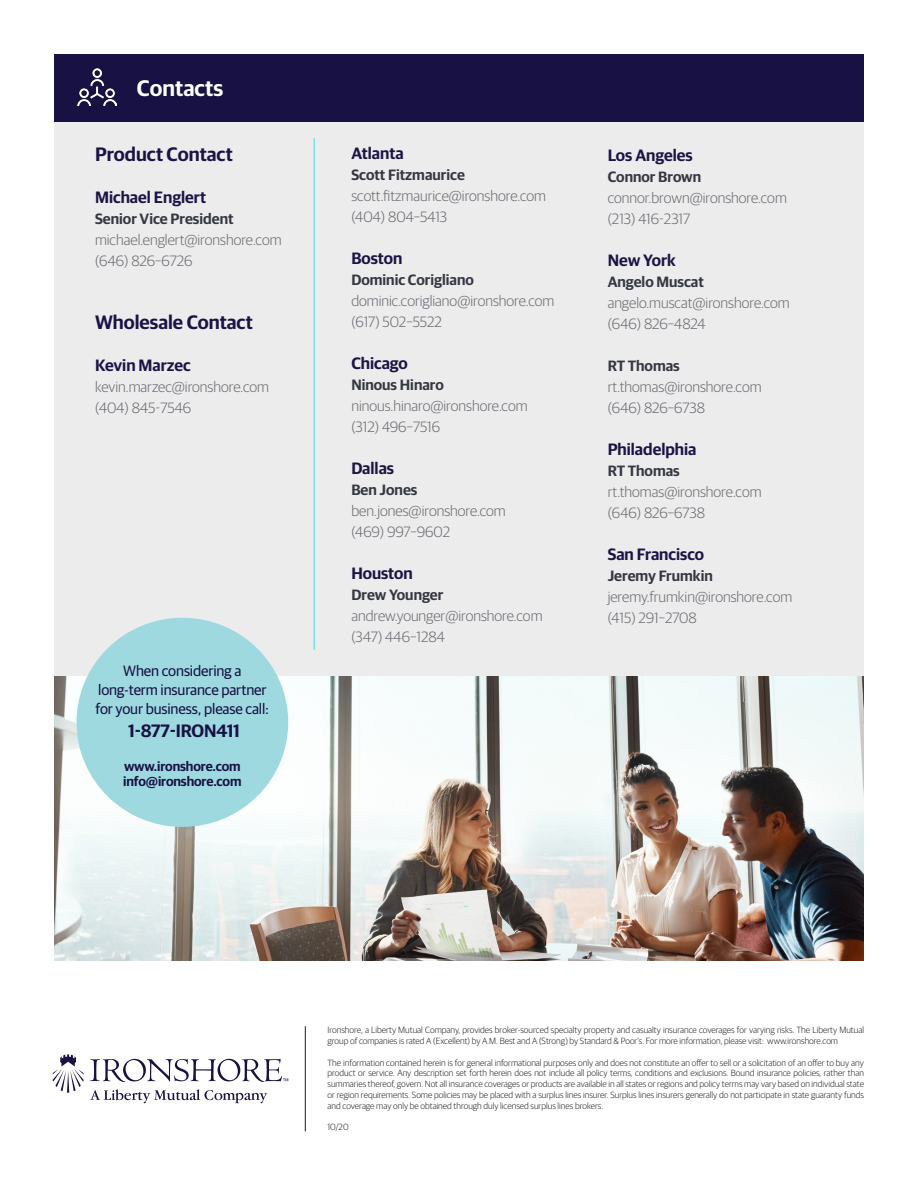
<style>
.page{position:relative;width:918px;height:1188px;background:#fff}
.page>*{position:absolute;margin:0;border:0;box-sizing:border-box;transform-origin:0 0}
.t1{font:600 22.5px "Guardian Sans";color:#fff}
.t2{font:600 19.5px "Guardian Sans";color:#1a1446}
.t3{font:600 18px "Guardian Sans";letter-spacing:-.015em;color:#171243}
.t4{font:600 16.5px "Guardian Sans";color:#1a1446}
.t5{font:300 15px "Guardian Sans";color:#676970}
.t6{font:600 15px "Guardian Sans";color:#343741}
.t7{font:15px/19.2px "Guardian Sans";letter-spacing:-.01em;color:#171243;text-align:center}
.t8{font:600 13.5px "Guardian Sans";letter-spacing:-.01em;color:#171243}
.t9{font:300 9px/10.8px "Guardian Sans";color:#231f20}
</style>
<div class="page">
<img style="left:54px;top:676px;width:810px;height:285px">
<hr style="left:305px;top:1026px;width:1px;height:105px;background:#323640">
<svg style="left:90px;top:1089px;width:177px;height:14px"></svg>
<svg style="left:53px;top:1054px;width:31px;height:39px"></svg>
<svg style="left:90px;top:1059px;width:198px;height:23px"></svg>
<div style="left:55px;top:122px;width:809px;height:554px;background:#ececec"></div>
<div style="left:54px;top:54px;width:810px;height:68px;background:#171243"></div>
<img style="left:77px;top:69px;width:39px;height:36px">
<div style="left:77px;top:618px;width:211px;height:209px;background:#9ed9e0;border-radius:50%"></div>
<hr style="left:314px;top:138px;width:1px;height:512px;background:#78e1e1">
<p class="t1" style="left:137px;top:72px;width:88px">Contacts</p>
<p class="t2" style="left:95px;top:140px;width:139px">Product Contact</p>
<p class="t4" style="left:95px;top:185px;width:113px">Michael Englert</p>
<p class="t6" style="left:95px;top:208px;width:140px">Senior Vice President</p>
<p class="t5" style="left:95px;top:229px;width:188px">michael.englert@ironshore.com</p>
<p class="t5" style="left:95px;top:250px;width:99px">(646) 826–6726</p>
<p class="t2" style="left:95px;top:308px;width:159px">Wholesale Contact</p>
<p class="t4" style="left:95px;top:353px;width:97px">Kevin Marzec</p>
<p class="t5" style="left:95px;top:376px;width:176px">kevin.marzec@ironshore.com</p>
<p class="t5" style="left:95px;top:397px;width:98px">(404) 845-7546</p>
<p class="t7" style="left:96px;top:660px;width:175px">When considering a long-term insurance partner for your business, please call:</p>
<p class="t3" style="left:128px;top:717px;width:113px">1-877-IRON411</p>
<p class="t8" style="left:124px;top:757px;width:118px">www.ironshore.com</p>
<p class="t8" style="left:123px;top:772px;width:120px">info@ironshore.com</p>
<p class="t4" style="left:351px;top:141px;width:54px">Atlanta</p>
<p class="t6" style="left:351px;top:163px;width:115px">Scott Fitzmaurice</p>
<p class="t5" style="left:351px;top:185px;width:196px">scott.fitzmaurice@ironshore.com</p>
<p class="t5" style="left:351px;top:206px;width:97px">(404) 804–5413</p>
<p class="t4" style="left:351px;top:246px;width:53px">Boston</p>
<p class="t6" style="left:351px;top:268px;width:124px">Dominic Corigliano</p>
<p class="t5" style="left:351px;top:290px;width:205px">dominic.corigliano@ironshore.com</p>
<p class="t5" style="left:351px;top:311px;width:92px">(617) 502–5522</p>
<p class="t4" style="left:351px;top:351px;width:58px">Chicago</p>
<p class="t6" style="left:351px;top:373px;width:94px">Ninous Hinaro</p>
<p class="t5" style="left:351px;top:395px;width:178px">ninous.hinaro@ironshore.com</p>
<p class="t5" style="left:351px;top:416px;width:91px">(312) 496–7516</p>
<p class="t4" style="left:351px;top:456px;width:44px">Dallas</p>
<p class="t6" style="left:351px;top:478px;width:68px">Ben Jones</p>
<p class="t5" style="left:351px;top:500px;width:156px">ben.jones@ironshore.com</p>
<p class="t5" style="left:351px;top:521px;width:100px">(469) 997–9602</p>
<p class="t4" style="left:351px;top:561px;width:63px">Houston</p>
<p class="t6" style="left:351px;top:583px;width:94px">Drew Younger</p>
<p class="t5" style="left:351px;top:605px;width:193px">andrew.younger@ironshore.com</p>
<p class="t5" style="left:351px;top:626px;width:95px">(347) 446–1284</p>
<p class="t4" style="left:608px;top:143px;width:87px">Los Angeles</p>
<p class="t6" style="left:608px;top:166px;width:95px">Connor Brown</p>
<p class="t5" style="left:608px;top:187px;width:181px">connor.brown@ironshore.com</p>
<p class="t5" style="left:608px;top:208px;width:84px">(213) 416-2317</p>
<p class="t4" style="left:608px;top:248px;width:70px">New York</p>
<p class="t6" style="left:608px;top:271px;width:98px">Angelo Muscat</p>
<p class="t5" style="left:608px;top:292px;width:184px">angelo.muscat@ironshore.com</p>
<p class="t5" style="left:608px;top:313px;width:100px">(646) 826–4824</p>
<p class="t6" style="left:608px;top:355px;width:74px">RT Thomas</p>
<p class="t5" style="left:608px;top:376px;width:155px">rt.thomas@ironshore.com</p>
<p class="t5" style="left:608px;top:397px;width:99px">(646) 826–6738</p>
<p class="t4" style="left:608px;top:437px;width:90px">Philadelphia</p>
<p class="t6" style="left:608px;top:460px;width:74px">RT Thomas</p>
<p class="t5" style="left:608px;top:481px;width:155px">rt.thomas@ironshore.com</p>
<p class="t5" style="left:608px;top:502px;width:99px">(646) 826–6738</p>
<p class="t4" style="left:608px;top:542px;width:98px">San Francisco</p>
<p class="t6" style="left:608px;top:565px;width:107px">Jeremy Frumkin</p>
<p class="t5" style="left:608px;top:586px;width:186px">jeremy.frumkin@ironshore.com</p>
<p class="t5" style="left:608px;top:607px;width:91px">(415) 291–2708</p>
<p class="t9" style="left:328px;top:1024px;width:538px">Ironshore, a Liberty Mutual Company, provides broker-sourced specialty property and casualty insurance coverages for varying risks. The Liberty Mutual group of companies is rated A (Excellent) by A.M. Best and A (Strong) by Standard &amp; Poor’s. For more information, please visit: www.ironshore.com</p>
<p class="t9" style="left:328px;top:1056px;width:538px;text-align:justify">The information contained herein is for general informational purposes only and does not constitute an offer to sell or a solicitation of an offer to buy any product or service. Any description set forth herein does not include all policy terms, conditions and exclusions. Bound insurance policies, rather than summaries thereof, govern. Not all insurance coverages or products are available in all states or regions and policy terms may vary based on individual state or region requirements. Some policies may be placed with a surplus lines insurer. Surplus lines insurers generally do not participate in state guaranty funds and coverage may only be obtained through duly licensed surplus lines brokers.</p>
<p class="t9" style="left:328px;top:1121px;width:23px">10/20</p>
</div>
